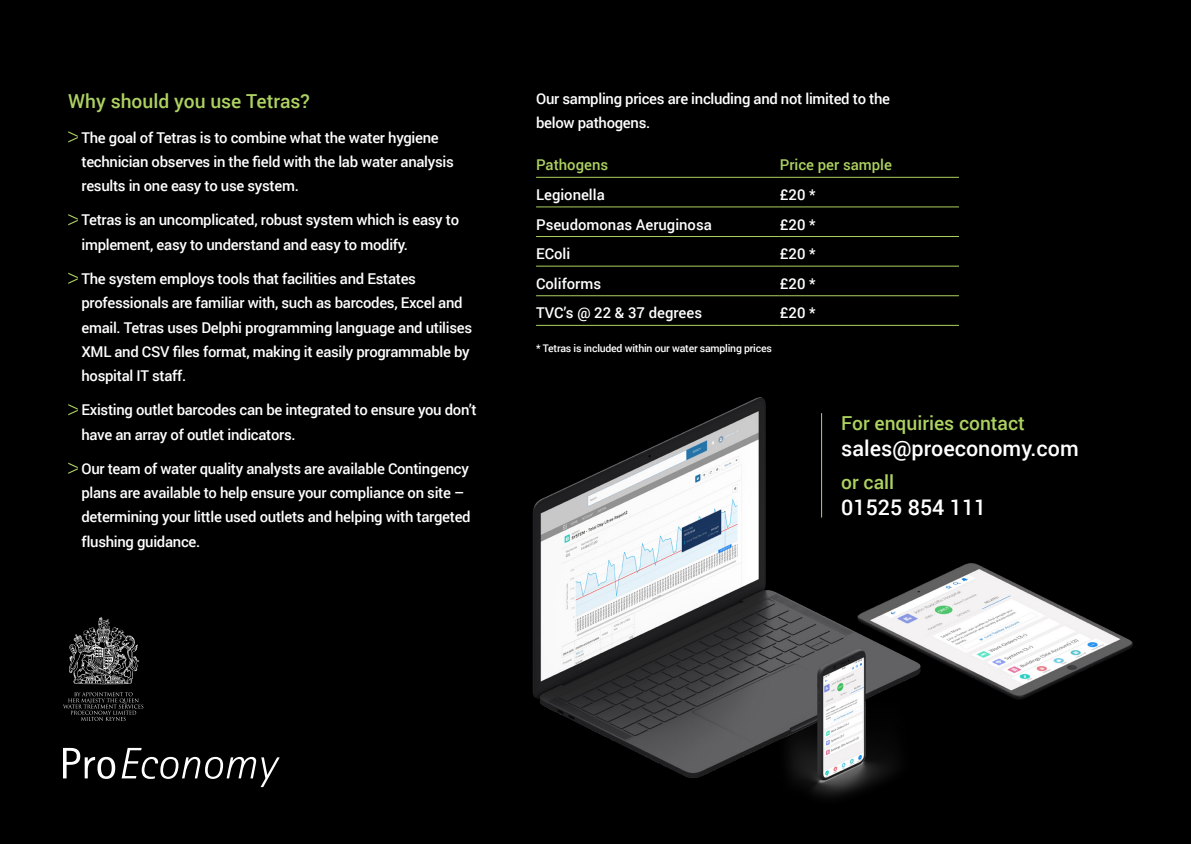
<style>
.page{position:relative;width:1191px;height:844px;background:#fff}
.page>*{position:absolute;margin:0;border:0;box-sizing:border-box;transform-origin:0 0}
.t1{font:500 21.53px "Roboto";color:#fff}
.t2{font:500 19.25px "Roboto";color:#add261}
.t3{font:500 14.88px/24.3px "Roboto";letter-spacing:-.02em;color:#fff}
.t4{font:500 14.88px "Roboto";color:#fff}
.t5{font:500 14.88px "Roboto";color:#add261}
.t6{font:500 10.5px "Roboto";letter-spacing:-.02em;color:#fff}
</style>
<div class="page">
<div style="left:0;top:0;width:1191px;height:843px;background:#000"></div>
<img style="left:533px;top:296px;width:600px;height:502px">
<hr style="left:821px;top:413px;width:1px;height:104px;background:#add261">
<svg style="left:63px;top:747px;width:52px;height:31px"></svg>
<svg style="left:122px;top:747px;width:158px;height:39px"></svg>
<svg style="left:69px;top:617px;width:70px;height:67px"></svg>
<svg style="left:63px;top:692px;width:80px;height:28px"></svg>
<svg style="left:68px;top:131px;width:10px;height:12px"></svg>
<svg style="left:68px;top:214px;width:10px;height:12px"></svg>
<svg style="left:68px;top:272px;width:10px;height:12px"></svg>
<svg style="left:68px;top:404px;width:10px;height:12px"></svg>
<svg style="left:68px;top:462px;width:10px;height:12px"></svg>
<hr style="left:536px;top:177px;width:244px;height:1px;background:#add261">
<hr style="left:780px;top:177px;width:179px;height:1px;background:#add261">
<hr style="left:536px;top:206px;width:244px;height:1px;background:#add261">
<hr style="left:780px;top:206px;width:179px;height:1px;background:#add261">
<hr style="left:536px;top:236px;width:244px;height:1px;background:#add261">
<hr style="left:780px;top:236px;width:179px;height:1px;background:#add261">
<hr style="left:536px;top:266px;width:244px;height:1px;background:#add261">
<hr style="left:780px;top:266px;width:179px;height:1px;background:#add261">
<hr style="left:536px;top:295px;width:244px;height:1px;background:#add261">
<hr style="left:780px;top:295px;width:179px;height:1px;background:#add261">
<hr style="left:536px;top:325px;width:244px;height:1px;background:#add261">
<hr style="left:780px;top:325px;width:179px;height:1px;background:#add261">
<p class="t2" style="left:68px;top:88px;width:243px">Why should you use Tetras?</p>
<p class="t3" style="left:81px;top:124px;width:374px">The goal of Tetras is to combine what the water hygiene technician observes in the field with the lab water analysis results in one easy to use system.</p>
<p class="t3" style="left:81px;top:207px;width:379px">Tetras is an uncomplicated, robust system which is easy to implement, easy to understand and easy to modify.</p>
<p class="t3" style="left:81px;top:266px;width:392px">The system employs tools that facilities and Estates professionals are familiar with, such as barcodes, Excel and email. Tetras uses Delphi programming language and utilises XML and CSV files format, making it easily programmable by hospital IT staff.</p>
<p class="t3" style="left:81px;top:397px;width:397px">Existing outlet barcodes can be integrated to ensure you don’t have an array of outlet indicators.</p>
<p class="t3" style="left:81px;top:455px;width:391px">Our team of water quality analysts are available Contingency plans are available to help ensure your compliance on site – determining your little used outlets and helping with targeted flushing guidance.</p>
<p class="t3" style="left:536px;top:86px;width:355px">Our sampling prices are including and not limited to the below pathogens.</p>
<p class="t5" style="left:536px;top:154px;width:74px">Pathogens</p>
<p class="t5" style="left:780px;top:154px;width:114px">Price per sample</p>
<p class="t4" style="left:536px;top:184px;width:70px">Legionella</p>
<p class="t3" style="left:780px;top:182px;width:37px">£20 *</p>
<p class="t4" style="left:536px;top:214px;width:177px">Pseudomonas Aeruginosa</p>
<p class="t3" style="left:780px;top:211px;width:37px">£20 *</p>
<p class="t3" style="left:536px;top:241px;width:36px">EColi</p>
<p class="t3" style="left:780px;top:241px;width:37px">£20 *</p>
<p class="t4" style="left:536px;top:273px;width:67px">Coliforms</p>
<p class="t3" style="left:780px;top:270px;width:37px">£20 *</p>
<p class="t4" style="left:536px;top:302px;width:167px">TVC’s @ 22 &amp; 37 degrees</p>
<p class="t3" style="left:780px;top:300px;width:37px">£20 *</p>
<p class="t6" style="left:536px;top:340px;width:237px">* Tetras is included within our water sampling prices</p>
<p class="t2" style="left:841px;top:409px;width:185px">For enquiries contact</p>
<p class="t1" style="left:841px;top:432px;width:239px">sales@proeconomy.com</p>
<p class="t2" style="left:841px;top:468px;width:54px">or call</p>
<p class="t1" style="left:841px;top:491px;width:147px">01525 854 111</p>
</div>
